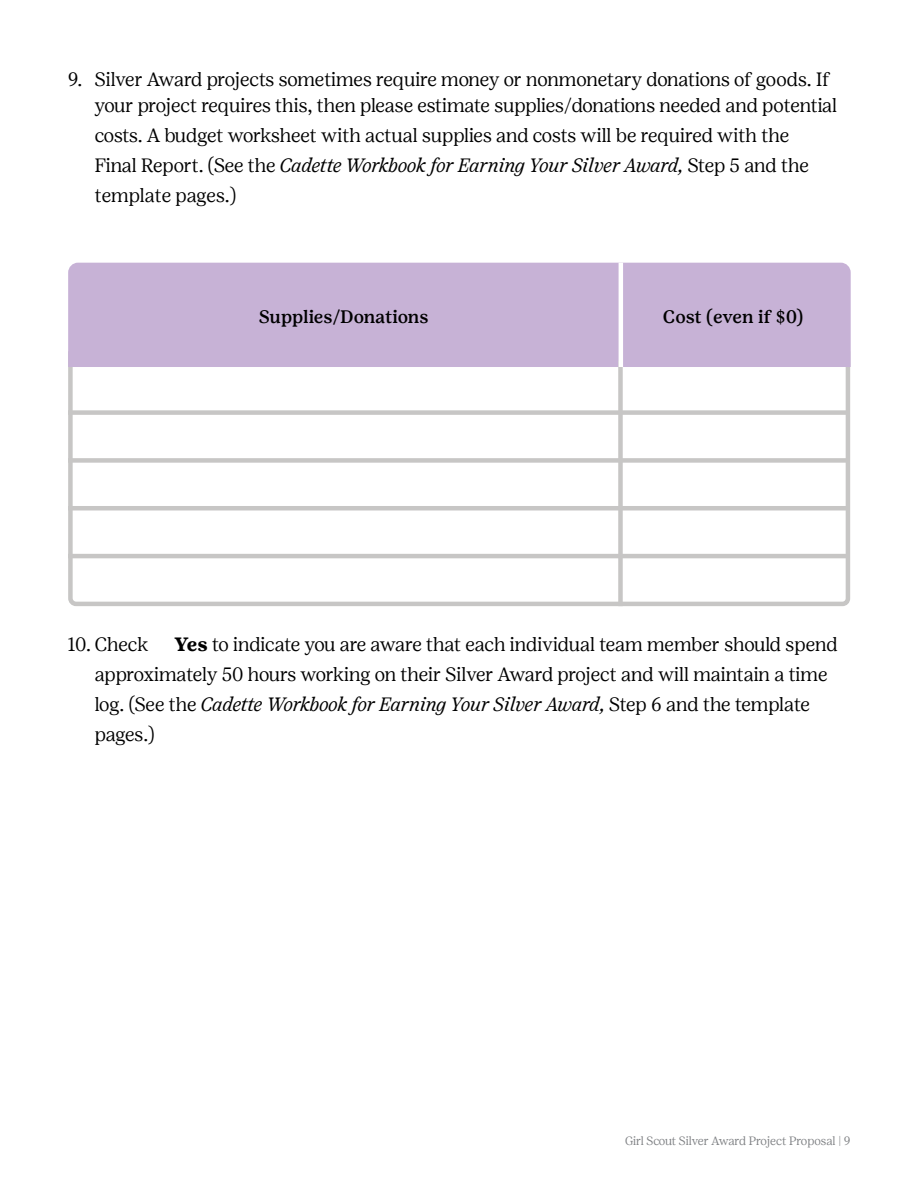
<style>
.page{position:relative;width:918px;height:1188px;background:#fff}
.page>*{position:absolute;margin:0;border:0;box-sizing:border-box;transform-origin:0 0}
.t1{font:300 19.2px/30px "Girl Scout Display";color:#000}
.t2{font:500 18px "Girl Scout Text";letter-spacing:-.005em;color:#000}
.t3{font:300 12px "Girl Scout Display";color:#808285}
.s1{font-style:italic}
.s2{font-family:"Girl Scout Text";font-weight:700}
</style>
<div class="page">
<svg style="left:68px;top:369px;width:783px;height:238px"></svg>
<div style="left:68px;top:262px;width:783px;height:107px;background:#c7b2d6"></div>
<div style="left:618px;top:361px;width:5px;height:245px;background:#c7c6c5"></div>
<hr style="left:68px;top:506px;width:780px;height:4px;background:#c7c6c5">
<hr style="left:68px;top:554px;width:780px;height:4px;background:#c7c6c5">
<div style="left:68px;top:410px;width:780px;height:5px;background:#c7c6c5"></div>
<div style="left:68px;top:458px;width:780px;height:5px;background:#c7c6c5"></div>
<hr style="left:619px;top:263px;width:4px;height:104px;background:#fff">
<p class="t1" style="left:68px;top:64px;width:763px">9. Silver Award projects sometimes require money or nonmonetary donations of goods. If</p>
<p class="t1" style="left:95px;top:90px;width:744px">your project requires this, then please estimate supplies/donations needed and potential costs. A budget worksheet with actual supplies and costs will be required with the<br>Final Report. (See the <span class="s1">Cadette Workbook for Earning Your Silver Award,</span> Step 5 and the template pages.)</p>
<p class="t2" style="left:259px;top:306px;width:171px">Supplies/Donations</p>
<p class="t2" style="left:663px;top:306px;width:142px">Cost (even if $0)</p>
<p class="t1" style="left:68px;top:629px;width:82px">10. Check</p>
<p class="t1" style="left:95px;top:629px;width:744px;text-indent:80px"><span class="s2">Yes</span> to indicate you are aware that each individual team member should spend approximately 50 hours working on their Silver Award project and will maintain a time log. (See the <span class="s1">Cadette Workbook for Earning Your Silver Award,</span> Step 6 and the template pages.)</p>
<p class="t3" style="left:625px;top:1134px;width:227px">Girl Scout Silver Award Project Proposal | 9</p>
</div>
